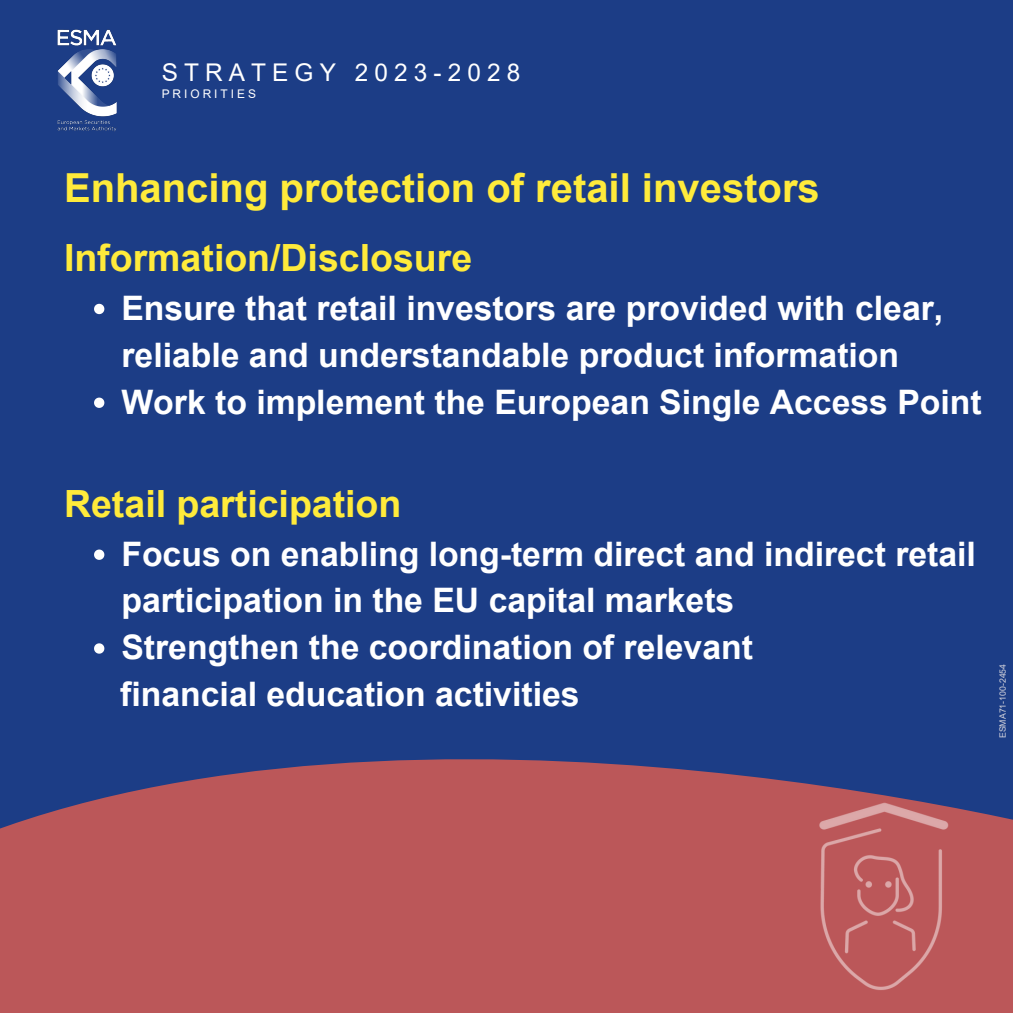
<style>
.page{position:relative;width:1013px;height:1013px;background:#fff}
.page>*{position:absolute;margin:0;border:0;box-sizing:border-box;transform-origin:0 0}
.t1{font:700 40px "Arial";color:#ffeb3b}
.t2{font:700 37.5px "Arial";color:#ffeb3b}
.t3{font:700 33.75px/46.9px "Arial";color:#fff}
.t4{font:24.38px "Arial";letter-spacing:.25em;color:#fff}
.t5{font:11.88px "Arial";letter-spacing:.25em;color:#fff}
.t6{font:8.75px "Arial";color:#d2d2db}
</style>
<div class="page">
<div style="left:0;top:0;width:1012px;height:1012px;background:#1c3d86"></div>
<svg style="left:0;top:759px;width:1012px;height:253px;background:#ab545d"></svg>
<svg style="left:94px;top:304px;width:10px;height:10px"></svg>
<svg style="left:94px;top:397px;width:10px;height:11px"></svg>
<svg style="left:94px;top:549px;width:10px;height:11px"></svg>
<svg style="left:94px;top:643px;width:10px;height:10px"></svg>
<img style="left:57px;top:29px;width:60px;height:103px">
<img style="left:781px;top:800px;width:198px;height:197px">
<p class="t4" style="left:162px;top:59px;width:360px">STRATEGY 2023-2028</p>
<p class="t5" style="left:162px;top:87px;width:96px">PRIORITIES</p>
<p class="t1" style="left:64px;top:165px;width:757px">Enhancing protection of retail investors</p>
<p class="t2" style="left:64px;top:237px;width:409px">Information/Disclosure</p>
<p class="t3" style="left:121px;top:284px;width:861px">Ensure that retail investors are provided with clear, reliable and understandable product information<br>Work to implement the European Single Access Point</p>
<p class="t2" style="left:64px;top:483px;width:339px">Retail participation</p>
<p class="t3" style="left:121px;top:530px;width:856px">Focus on enabling long-term direct and indirect retail participation in the EU capital markets<br>Strengthen the coordination of relevant</p>
<p class="t3" style="left:120px;top:671px;width:461px">financial education activities</p>
<p class="t6" style="left:998px;top:738px;width:76px;rotate:-90deg">ESMA71-100-2454</p>
</div>
